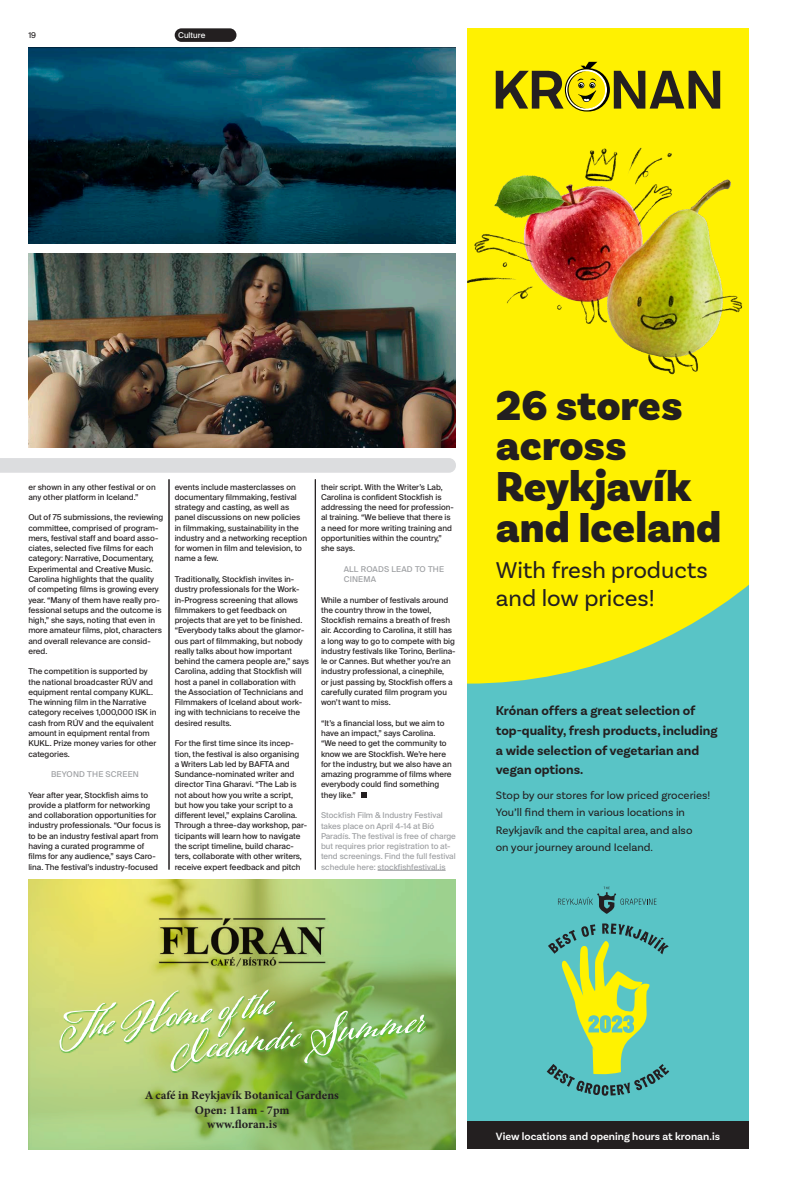
<style>
.page{position:relative;width:794px;height:1191px;background:#fff}
.page>*{position:absolute;margin:0;border:0;box-sizing:border-box;transform-origin:0 0}
.t1{font:47.4px/35.5px "Adorn Coronet";color:#fff}
.t2{font:900 43.9px/40.7px "Basic Sans";color:#231f20}
.t3{font:24px/28.3px "Basic Sans";color:#231f20}
.t4{font:700 13.4px/19.6px "Basic Sans";color:#231f20}
.t5{font:12px/14.4px "Minion Variable Concept";color:#231f20;text-align:center}
.t6{font:11.4px/17.6px "Basic Sans";color:#231f20}
.t7{font:600 11px "Basic Sans";color:#fff}
.t8{font:8px/10.3px "Suisse Intl";color:#231f20}
.t9{font:8px/10.3px "Suisse Intl";color:#9d9fa2}
.t10{font:8px/10.3px "Suisse Intl";letter-spacing:.025em;color:#9d9fa2}
.t11{font:8px "Suisse Intl";color:#fff}
</style>
<div class="page">
<div style="left:175px;top:28px;width:61px;height:14px;background:#231f20;border-radius:7px"></div>
<hr style="left:377px;top:870px;width:68px;height:1px;background:#9d9fa2">
<svg style="left:361px;top:792px;width:5px;height:5px"></svg>
<hr style="left:169px;top:479px;width:1px;height:390px;background:#231f20">
<hr style="left:315px;top:479px;width:1px;height:390px;background:#231f20">
<img style="left:28px;top:48px;width:428px;height:195px">
<img style="left:28px;top:253px;width:428px;height:194px">
<div style="left:0;top:458px;width:456px;height:15px;background:#dcdddf"></div>
<div style="left:467px;top:160px;width:281px;height:965px;background:#59c4c6"></div>
<svg style="left:467px;top:28px;width:281px;height:655px;background:#f0ed11"></svg>
<img style="left:467px;top:136px;width:281px;height:260px">
<svg style="left:558px;top:886px;width:98px;height:28px"></svg>
<svg style="left:546px;top:923px;width:123px;height:172px"></svg>
<div style="left:467px;top:1121px;width:281px;height:27px;background:#231f20"></div>
<svg style="left:496px;top:62px;width:224px;height:49px;background:#aea310"></svg>
<img style="left:28px;top:880px;width:428px;height:269px">
<img style="left:151px;top:914px;width:182px;height:56px">
<svg style="left:60px;top:989px;width:367px;height:83px;background:#9abf5d"></svg>
<p class="t8" style="left:28px;top:30px;width:9px">19</p>
<p class="t11" style="left:178px;top:30px;width:29px">Culture</p>
<p class="t8" style="left:28px;top:481px;width:129px">er shown in any other festival or on any other platform in Iceland.”</p>
<p class="t8" style="left:28px;top:512px;width:136px">Out of 75 submissions, the reviewing committee, comprised of program&shy;mers, festival staff and board asso&shy;ciates, selected five films for each category: Narrative, Documentary, Experimental and Creative Music.<br>Carolina highlights that the quality of competing films is growing every year. “Many of them have really pro&shy;fessional setups and the outcome is high,” she says, noting that even in more amateur films, plot, characters and overall relevance are consid&shy;ered.</p>
<p class="t8" style="left:28px;top:666px;width:130px">The competition is supported by the national broadcaster RÚV and equipment rental company KUKL.<br>The winning film in the Narrative category receives 1,000,000 ISK in cash from RÚV and the equivalent amount in equipment rental from<br>KUKL. Prize money varies for other categories.</p>
<p class="t10" style="left:51px;top:769px;width:89px">BEYOND THE SCREEN</p>
<p class="t8" style="left:28px;top:789px;width:134px">Year after year, Stockfish aims to provide a platform for networking and collaboration opportunities for industry professionals. “Our focus is to be an industry festival apart from having a curated programme of films for any audience,” says Caro&shy;lina. The festival’s industry-focused</p>
<p class="t8" style="left:175px;top:481px;width:134px">events include masterclasses on documentary filmmaking, festival strategy and casting, as well as panel discussions on new policies in filmmaking, sustainability in the industry and a networking reception for women in film and television, to name a few.</p>
<p class="t8" style="left:175px;top:574px;width:136px">Traditionally, Stockfish invites in&shy;dustry professionals for the Work&shy;in-Progress screening that allows filmmakers to get feedback on projects that are yet to be finished. “Everybody talks about the glamor&shy;ous part of filmmaking, but nobody really talks about how important behind the camera people are,” says Carolina, adding that Stockfish will host a panel in collaboration with the Association of Technicians and Filmmakers of Iceland about work&shy;ing with technicians to receive the desired results.</p>
<p class="t8" style="left:175px;top:738px;width:134px">For the first time since its incep&shy;tion, the festival is also organising<br>a Writers Lab led by BAFTA and Sundance-nominated writer and director Tina Gharavi. “The Lab is not about how you write a script, but how you take your script to a different level,” explains Carolina.<br>Through a three-day workshop, par&shy;ticipants will learn how to navigate the script timeline, build charac&shy;ters, collaborate with other writers, receive expert feedback and pitch</p>
<p class="t8" style="left:321px;top:481px;width:134px">their script. With the Writer’s Lab,<br>Carolina is confident Stockfish is addressing the need for profession&shy;al training. “We believe that there is a need for more writing training and opportunities within the country,” she says.</p>
<p class="t10" style="left:344px;top:564px;width:102px">ALL ROADS LEAD TO THE<br>CINEMA</p>
<p class="t8" style="left:321px;top:594px;width:136px">While a number of festivals around the country throw in the towel, Stockfish remains a breath of fresh air. According to Carolina, it still has a long way to go to compete with big industry festivals like Torino, Berlina&shy;le or Cannes. But whether you’re an industry professional, a cinephile,<br>or just passing by, Stockfish offers a carefully curated film program you won’t want to miss.</p>
<p class="t8" style="left:321px;top:718px;width:132px">“It’s a financial loss, but we aim to have an impact,” says Carolina. “We need to get the community to know we are Stockfish. We’re here for the industry, but we also have an amazing programme of films where everybody could find something they like.”</p>
<p class="t9" style="left:321px;top:810px;width:136px">Stockfish Film &amp; Industry Festival takes place on April 4-14 at Bíó Paradís. The festival is free of charge but requires prior registration to at&shy;tend screenings. Find the full festival schedule here: stockfishfestival.is</p>
<h2 class="t2" style="left:496px;top:386px;width:227px">26 stores across<br>Reykjavík and Iceland</h2>
<h3 class="t3" style="left:496px;top:555px;width:213px">With fresh products and low prices!</h3>
<h3 class="t4" style="left:496px;top:701px;width:223px">Krónan offers a great selection of top-quality, fresh products, including a wide selection of vegetarian and vegan options.</h3>
<h3 class="t6" style="left:496px;top:786px;width:216px">Stop by our stores for low priced groceries!<br>You’ll find them in various locations in Reykjavík and the capital area, and also<br>on your journey around Iceland.</h3>
<h1 class="t1" style="left:161px;top:991px;width:261px;text-indent:-107px;rotate:-7deg">The Home of the<br>Icelandic Summer</h1>
<h3 class="t5" style="left:145px;top:1088px;width:195px">A café in Reykjavík Botanical Gardens<br>Open: 11am - 7pm<br>www.floran.is</h3>
<h3 class="t7" style="left:496px;top:1129px;width:225px">View locations and opening hours at kronan.is</h3>
</div>
